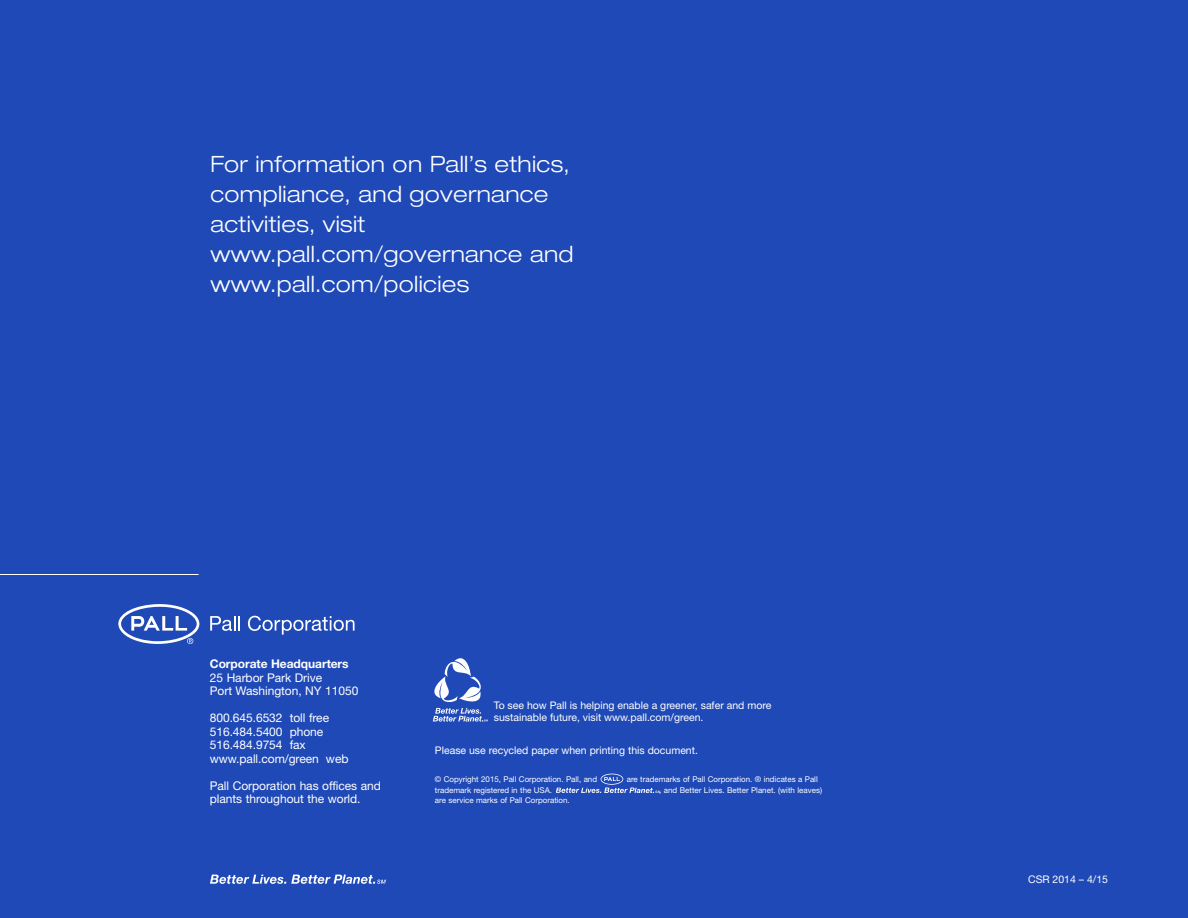
<style>
.page{position:relative;width:1188px;height:918px;background:#1f49b7}
.page>*{position:absolute;margin:0;border:0;box-sizing:border-box;transform-origin:0 0}
.t1{font:300 expanded 22.5px/30px "Helvetica Neue LT Std";letter-spacing:.015em;color:#fff}
.t2{font:12px/13.5px "Helvetica Neue LT Std";letter-spacing:-.005em;color:#fff}
.t3{font:700 12px "Helvetica Neue LT Std";letter-spacing:-.005em;color:#fff}
.t4{font:10.5px/12.6px "Helvetica Neue LT Std";color:#fff}
.t5{font:7.95px "Helvetica Neue LT Std";color:#fff}
</style>
<div class="page">
<svg style="left:210px;top:875px;width:176px;height:9px"></svg>
<svg style="left:433px;top:658px;width:55px;height:64px"></svg>
<svg style="left:556px;top:774px;width:104px;height:19px"></svg>
<hr style="left:0;top:574px;width:199px;height:1px;background:#fff">
<svg style="left:210px;top:616px;width:30px;height:15px"></svg>
<svg style="left:248px;top:616px;width:107px;height:19px"></svg>
<svg style="left:118px;top:604px;width:81px;height:40px"></svg>
<h1 class="t1" style="left:210px;top:152px;width:365px">For information on Pall’s ethics, compliance, and governance activities, visit www.pall.com/governance and www.pall.com/policies</h1>
<h2 class="t3" style="left:210px;top:659px;width:140px">Corporate Headquarters</h2>
<h2 class="t2" style="left:210px;top:672px;width:150px">25 Harbor Park Drive<br>Port Washington, NY 11050</h2>
<h2 class="t2" style="left:210px;top:713px;width:140px">800.645.6532 toll free<br>516.484.5400 phone<br>516.484.9754 fax www.pall.com/green web</h2>
<h2 class="t2" style="left:210px;top:780px;width:173px">Pall Corporation has offices and plants throughout the world.</h2>
<h3 class="t4" style="left:494px;top:700px;width:279px">To see how Pall is helping enable a greener, safer and more sustainable future, visit www.pall.com/green.</h3>
<h3 class="t4" style="left:435px;top:745px;width:265px">Please use recycled paper when printing this document.</h3>
<p class="t5" style="left:435px;top:777px;width:164px">© Copyright 2015, Pall Corporation. Pall, and</p>
<p class="t5" style="left:627px;top:777px;width:193px">are trademarks of Pall Corporation. ® indicates a Pall</p>
<p class="t5" style="left:435px;top:787px;width:119px">trademark registered in the USA.</p>
<p class="t5" style="left:659px;top:787px;width:164px">, and Better Lives. Better Planet. (with leaves)</p>
<p class="t5" style="left:435px;top:798px;width:136px">are service marks of Pall Corporation.</p>
<h3 class="t4" style="left:1028px;top:875px;width:81px">CSR 2014 – 4/15</h3>
</div>
